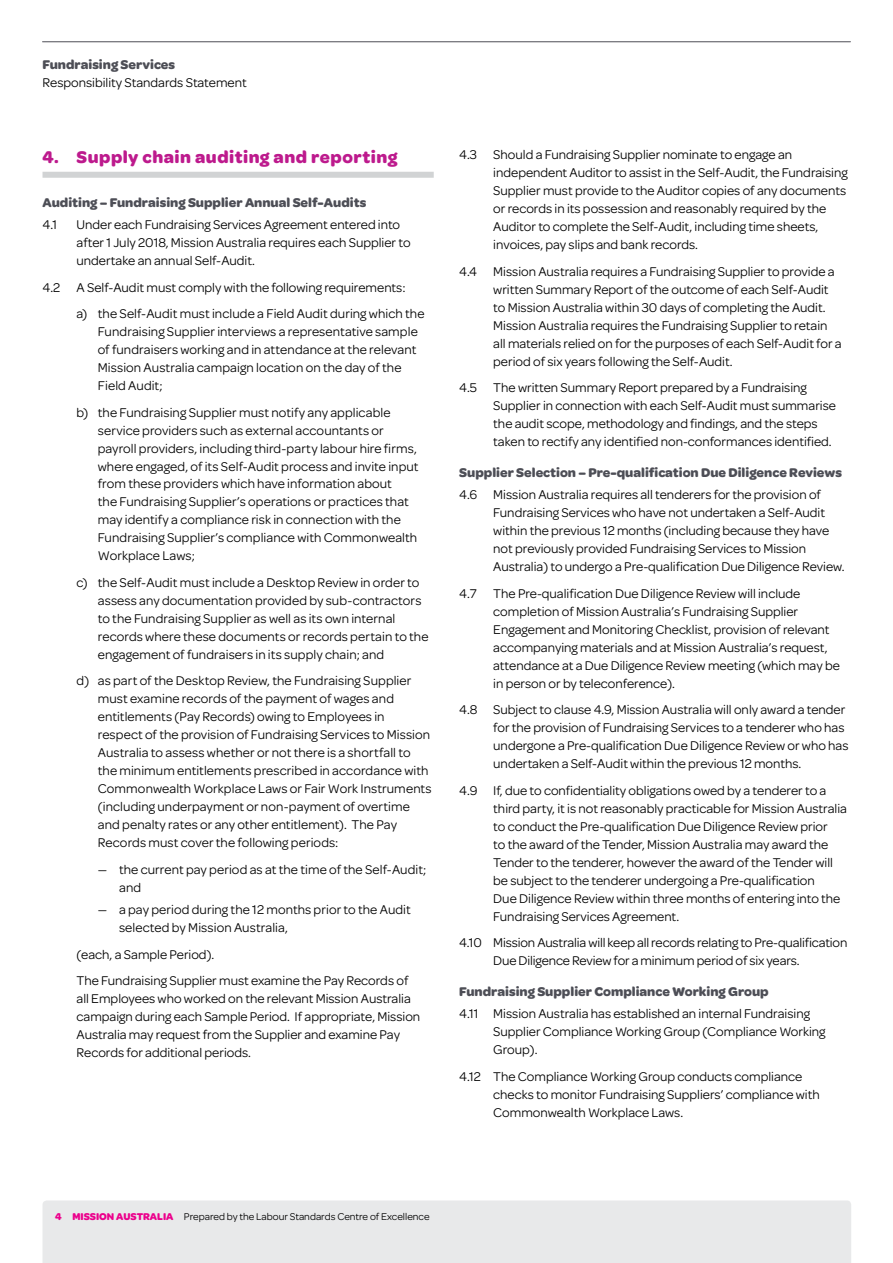
<style>
.page{position:relative;width:893px;height:1263px;background:#fff}
.page>*{position:absolute;margin:0;border:0;box-sizing:border-box;transform-origin:0 0}
.t1{font:700 18px "Omnes";letter-spacing:.025em;color:#bd1a8d}
.t2{font:13.5px/18px "Omnes";color:#000}
.t3{font:700 13.5px "Omnes";color:#4d4e56}
.t4{font:10.5px "Omnes";color:#000}
.s1{font-weight:700;color:#ec008c}
</style>
<div class="page">
<div style="left:43px;top:1200px;width:808px;height:63px;background:#e8e9ea"></div>
<hr style="left:43px;top:41px;width:807px;height:1px;background:#4d4e56">
<div style="left:43px;top:172px;width:391px;height:6px;background:#d1d3d4"></div>
<p class="t3" style="left:43px;top:57px;width:134px">Fundraising Services</p>
<p class="t2" style="left:43px;top:74px;width:206px">Responsibility Standards Statement</p>
<h1 class="t1" style="left:43px;top:147px;width:356px">4. Supply chain auditing and reporting</h1>
<p class="t3" style="left:43px;top:194px;width:325px">Auditing – Fundraising Supplier Annual Self-Audits</p>
<p class="t2" style="left:43px;top:216px;width:16px">4.1</p>
<p class="t2" style="left:77px;top:216px;width:336px">Under each Fundraising Services Agreement entered into after 1 July 2018, Mission Australia requires each Supplier to undertake an annual Self-Audit.</p>
<p class="t2" style="left:77px;top:274px;width:350px;line-height:26.5px;text-indent:-34px">4.2 A Self-Audit must comply with the following requirements:<br>a) the Self-Audit must include a Field Audit during which the</p>
<p class="t2" style="left:98px;top:323px;width:322px">Fundraising Supplier interviews a representative sample of fundraisers working and in attendance at the relevant Mission Australia campaign location on the day of the Field Audit;</p>
<p class="t2" style="left:98px;top:403px;width:322px;text-indent:-21px">b) the Fundraising Supplier must notify any applicable service providers such as external accountants or payroll providers, including third-party labour hire firms, where engaged, of its Self-Audit process and invite input from these providers which have information about<br>the Fundraising Supplier’s operations or practices that may identify a compliance risk in connection with the Fundraising Supplier’s compliance with Commonwealth Workplace Laws;</p>
<p class="t2" style="left:98px;top:573px;width:332px;text-indent:-21px">c) the Self-Audit must include a Desktop Review in order to assess any documentation provided by sub-contractors to the Fundraising Supplier as well as its own internal records where these documents or records pertain to the engagement of fundraisers in its supply chain; and</p>
<p class="t2" style="left:98px;top:672px;width:335px;text-indent:-21px">d) as part of the Desktop Review, the Fundraising Supplier must examine records of the payment of wages and entitlements (Pay Records) owing to Employees in respect of the provision of Fundraising Services to Mission Australia to assess whether or not there is a shortfall to the minimum entitlements prescribed in accordance with Commonwealth Workplace Laws or Fair Work Instruments (including underpayment or non-payment of overtime and penalty rates or any other entitlement). The Pay Records must cover the following periods:</p>
<p class="t2" style="left:119px;top:860px;width:309px;text-indent:-21px">— the current pay period as at the time of the Self-Audit; and</p>
<p class="t2" style="left:119px;top:901px;width:293px;text-indent:-21px">— a pay period during the 12 months prior to the Audit selected by Mission Australia,</p>
<p class="t2" style="left:77px;top:941px;width:333px;line-height:26.5px">(each, a Sample Period).<br>The Fundraising Supplier must examine the Pay Records of</p>
<p class="t2" style="left:77px;top:990px;width:345px">all Employees who worked on the relevant Mission Australia campaign during each Sample Period. If appropriate, Mission Australia may request from the Supplier and examine Pay Records for additional periods.</p>
<p class="t2" style="left:493px;top:146px;width:356px;text-indent:-34px">4.3 Should a Fundraising Supplier nominate to engage an independent Auditor to assist in the Self-Audit, the Fundraising Supplier must provide to the Auditor copies of any documents or records in its possession and reasonably required by the Auditor to complete the Self-Audit, including time sheets, invoices, pay slips and bank records.</p>
<p class="t2" style="left:493px;top:262px;width:350px;text-indent:-34px">4.4 Mission Australia requires a Fundraising Supplier to provide a written Summary Report of the outcome of each Self-Audit to Mission Australia within 30 days of completing the Audit.<br>Mission Australia requires the Fundraising Supplier to retain all materials relied on for the purposes of each Self-Audit for a period of six years following the Self-Audit.</p>
<p class="t2" style="left:493px;top:379px;width:344px;text-indent:-34px">4.5 The written Summary Report prepared by a Fundraising Supplier in connection with each Self-Audit must summarise the audit scope, methodology and findings, and the steps taken to rectify any identified non-conformances identified.</p>
<p class="t3" style="left:459px;top:465px;width:384px">Supplier Selection – Pre-qualification Due Diligence Reviews</p>
<p class="t2" style="left:493px;top:486px;width:353px;text-indent:-34px">4.6 Mission Australia requires all tenderers for the provision of Fundraising Services who have not undertaken a Self-Audit within the previous 12 months (including because they have not previously provided Fundraising Services to Mission Australia) to undergo a Pre-qualification Due Diligence Review.</p>
<p class="t2" style="left:493px;top:584px;width:348px;text-indent:-34px">4.7 The Pre-qualification Due Diligence Review will include completion of Mission Australia’s Fundraising Supplier Engagement and Monitoring Checklist, provision of relevant accompanying materials and at Mission Australia’s request, attendance at a Due Diligence Review meeting (which may be in person or by teleconference).</p>
<p class="t2" style="left:493px;top:701px;width:357px;text-indent:-34px">4.8 Subject to clause 4.9, Mission Australia will only award a tender for the provision of Fundraising Services to a tenderer who has undergone a Pre-qualification Due Diligence Review or who has undertaken a Self-Audit within the previous 12 months.</p>
<p class="t2" style="left:493px;top:781px;width:355px;text-indent:-34px">4.9 If, due to confidentiality obligations owed by a tenderer to a third party, it is not reasonably practicable for Mission Australia to conduct the Pre-qualification Due Diligence Review prior<br>to the award of the Tender, Mission Australia may award the Tender to the tenderer, however the award of the Tender will be subject to the tenderer undergoing a Pre-qualification<br>Due Diligence Review within three months of entering into the Fundraising Services Agreement.</p>
<p class="t2" style="left:493px;top:934px;width:356px;text-indent:-34px">4.10 Mission Australia will keep all records relating to Pre-qualification<br>Due Diligence Review for a minimum period of six years.</p>
<p class="t3" style="left:459px;top:984px;width:311px">Fundraising Supplier Compliance Working Group</p>
<p class="t2" style="left:493px;top:1005px;width:334px;text-indent:-34px">4.11 Mission Australia has established an internal Fundraising<br>Supplier Compliance Working Group (Compliance Working<br>Group).</p>
<p class="t2" style="left:493px;top:1067px;width:328px;text-indent:-34px">4.12 The Compliance Working Group conducts compliance checks to monitor Fundraising Suppliers’ compliance with<br>Commonwealth Workplace Laws.</p>
<p class="t4" style="left:55px;top:1211px;width:376px"><span class="s1">4 MISSION AUSTRALIA</span> Prepared by the Labour Standards Centre of Excellence</p>
</div>
